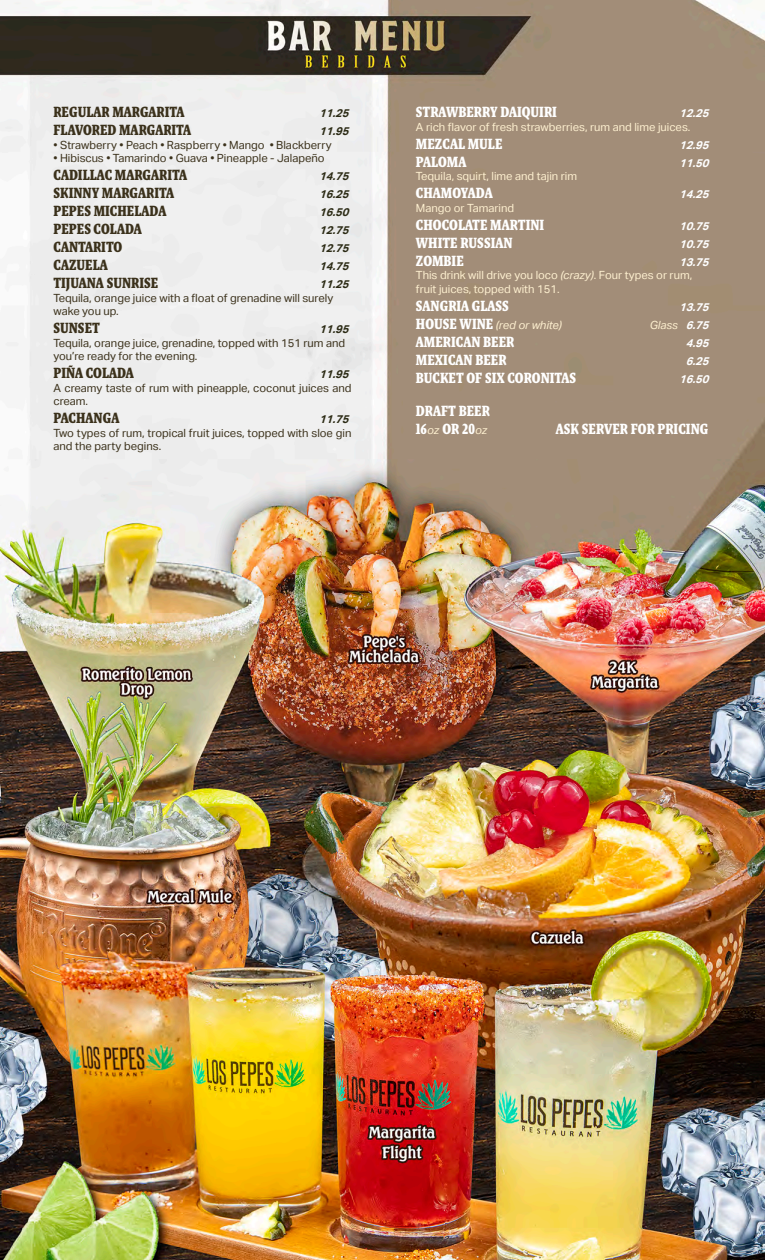
<style>
.page{position:relative;width:765px;height:1260px;background:#fff}
.page>*{position:absolute;margin:0;border:0;box-sizing:border-box;transform-origin:0 0}
.t1{font:700 15px "Malaga Narrow OTCE";color:#fff}
.t2{font:700 15px "Malaga Narrow OTCE";color:#3b311b}
.t3{font:11.25px/13.5px "Aktiv Grotesk";color:#3b311b}
.t4{font:11.25px/13.5px "Aktiv Grotesk";color:#fef0d0}
.t5{font:italic 700 11.25px "Aktiv Grotesk";color:#2c2b15}
.t6{font:italic 700 11.25px "Aktiv Grotesk";color:#fff}
.t7{font:italic 11.25px "Aktiv Grotesk";color:#fef0d0}
.s1{font-style:italic}
.s2{font-family:"Malaga Narrow OTCE";font-weight:700;font-style:normal;font-size:15px;color:#fff}
.s3{font-weight:700;color:#fff}
.s4{font-family:"Aktiv Grotesk";font-weight:400;font-style:italic;font-size:11.25px;color:#fef0d0}
</style>
<div class="page">
<img style="left:0;top:0;width:765px;height:1260px">
<p class="t2" style="left:53px;top:103px;width:133px">REGULAR MARGARITA</p>
<p class="t5" style="left:319px;top:107px;width:37px">11.25</p>
<p class="t2" style="left:53px;top:121px;width:139px">FLAVORED MARGARITA</p>
<p class="t5" style="left:319px;top:125px;width:37px">11.95</p>
<p class="t3" style="left:53px;top:138px;width:280px">• Strawberry • Peach • Raspberry • Mango • Blackberry</p>
<p class="t3" style="left:53px;top:152px;width:273px">• Hibiscus • Tamarindo • Guava • Pineapple - Jalapeño</p>
<p class="t2" style="left:53px;top:166px;width:135px">CADILLAC MARGARITA</p>
<p class="t5" style="left:319px;top:170px;width:37px">14.75</p>
<p class="t2" style="left:53px;top:184px;width:122px">SKINNY MARGARITA</p>
<p class="t5" style="left:319px;top:188px;width:37px">16.25</p>
<p class="t2" style="left:53px;top:202px;width:114px">PEPES MICHELADA</p>
<p class="t5" style="left:319px;top:206px;width:37px">16.50</p>
<p class="t2" style="left:53px;top:220px;width:90px">PEPES COLADA</p>
<p class="t5" style="left:319px;top:224px;width:37px">12.75</p>
<p class="t2" style="left:53px;top:238px;width:70px">CANTARITO</p>
<p class="t5" style="left:319px;top:242px;width:37px">12.75</p>
<p class="t2" style="left:53px;top:256px;width:56px">CAZUELA</p>
<p class="t5" style="left:319px;top:260px;width:37px">14.75</p>
<p class="t2" style="left:53px;top:274px;width:106px">TIJUANA SUNRISE</p>
<p class="t5" style="left:319px;top:278px;width:37px">11.25</p>
<p class="t3" style="left:53px;top:291px;width:281px">Tequila, orange juice with a float of grenadine will surely wake you up.</p>
<p class="t2" style="left:53px;top:319px;width:48px">SUNSET</p>
<p class="t5" style="left:319px;top:323px;width:37px">11.95</p>
<p class="t3" style="left:53px;top:336px;width:293px">Tequila, orange juice, grenadine, topped with 151 rum and you’re ready for the evening.</p>
<p class="t2" style="left:53px;top:364px;width:82px">PIÑA COLADA</p>
<p class="t5" style="left:319px;top:368px;width:37px">11.95</p>
<p class="t3" style="left:53px;top:381px;width:300px">A creamy taste of rum with pineapple, coconut juices and cream.</p>
<p class="t2" style="left:53px;top:409px;width:67px">PACHANGA</p>
<p class="t5" style="left:319px;top:413px;width:37px">11.75</p>
<p class="t3" style="left:53px;top:426px;width:300px">Two types of rum, tropical fruit juices, topped with sloe gin and the party begins.</p>
<p class="t1" style="left:416px;top:103px;width:142px">STRAWBERRY DAIQUIRI</p>
<p class="t6" style="left:679px;top:107px;width:37px">12.25</p>
<p class="t4" style="left:416px;top:120px;width:276px">A rich flavor of fresh strawberries, rum and lime juices.</p>
<p class="t1" style="left:416px;top:135px;width:88px">MEZCAL MULE</p>
<p class="t6" style="left:679px;top:138px;width:37px">12.95</p>
<p class="t1" style="left:416px;top:153px;width:52px">PALOMA</p>
<p class="t6" style="left:679px;top:156px;width:37px">11.50</p>
<p class="t4" style="left:416px;top:170px;width:163px">Tequila, squirt, lime and tajin rim</p>
<p class="t1" style="left:416px;top:184px;width:78px">CHAMOYADA</p>
<p class="t6" style="left:679px;top:188px;width:37px">14.25</p>
<p class="t4" style="left:416px;top:201px;width:100px">Mango or Tamarind</p>
<p class="t1" style="left:416px;top:216px;width:130px">CHOCOLATE MARTINI</p>
<p class="t6" style="left:679px;top:219px;width:37px">10.75</p>
<p class="t1" style="left:416px;top:234px;width:98px">WHITE RUSSIAN</p>
<p class="t6" style="left:679px;top:237px;width:37px">10.75</p>
<p class="t1" style="left:416px;top:252px;width:49px">ZOMBIE</p>
<p class="t6" style="left:679px;top:255px;width:37px">13.75</p>
<p class="t4" style="left:416px;top:269px;width:278px">This drink will drive you loco <span class="s1">(crazy)</span>. Four types or rum, fruit juices, topped with 151.</p>
<p class="t1" style="left:416px;top:297px;width:95px">SANGRIA GLASS</p>
<p class="t6" style="left:679px;top:300px;width:37px">13.75</p>
<p class="t7" style="left:416px;top:318px;width:147px"><span class="s2">HOUSE WINE</span> (red or white)</p>
<p class="t7" style="left:650px;top:318px;width:67px">Glass <span class="s3">6.75</span></p>
<p class="t1" style="left:416px;top:333px;width:100px">AMERICAN BEER</p>
<p class="t6" style="left:686px;top:336px;width:31px">4.95</p>
<p class="t1" style="left:416px;top:351px;width:92px">MEXICAN BEER</p>
<p class="t6" style="left:686px;top:354px;width:31px">6.25</p>
<p class="t1" style="left:416px;top:369px;width:162px">BUCKET OF SIX CORONITAS</p>
<p class="t6" style="left:679px;top:372px;width:37px">16.50</p>
<p class="t1" style="left:416px;top:402px;width:75px">DRAFT BEER</p>
<p class="t1" style="left:416px;top:420px;width:73px">16<span class="s4">oz</span> OR 20<span class="s4">oz</span></p>
<p class="t1" style="left:556px;top:420px;width:154px">ASK SERVER FOR PRICING</p>
</div>
